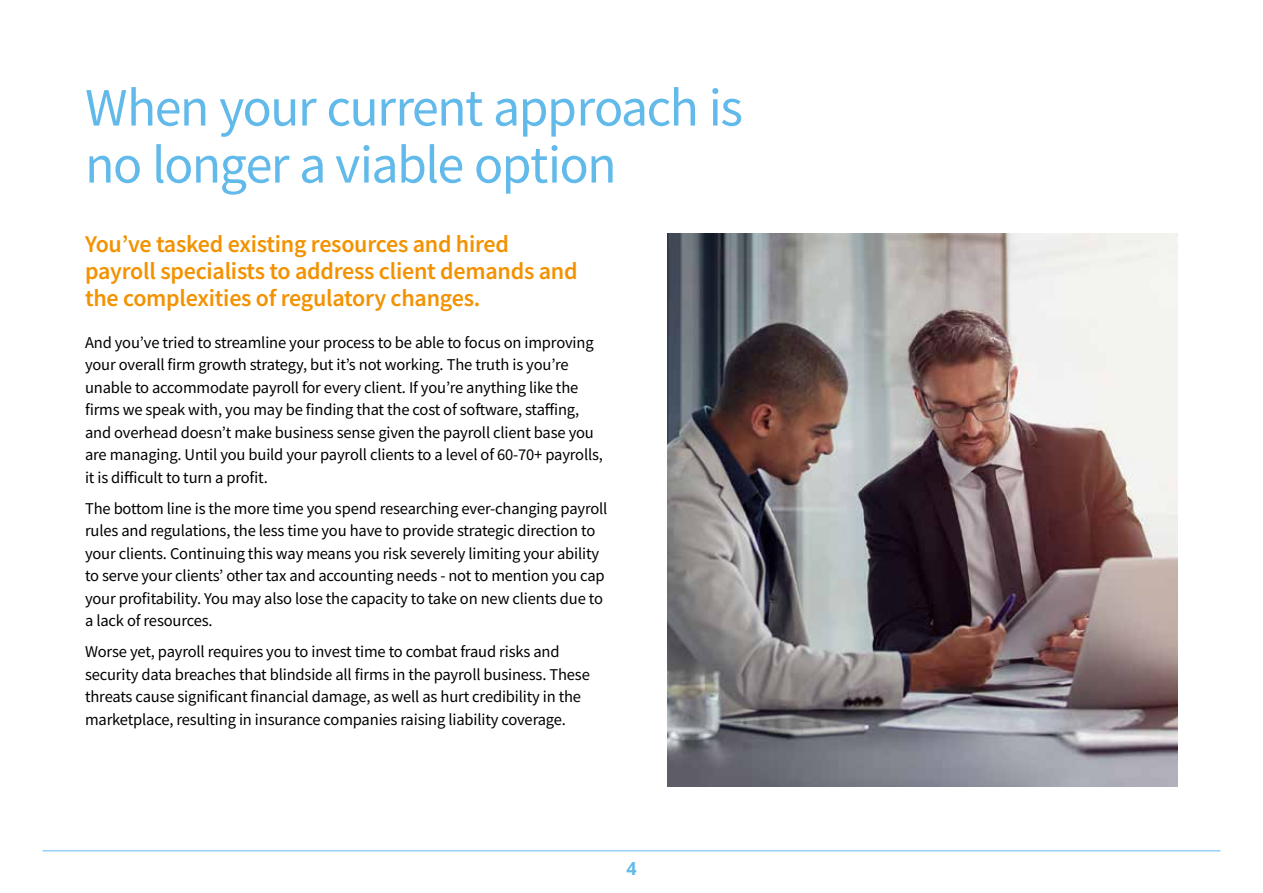
<style>
.page{position:relative;width:1263px;height:893px;background:#fff}
.page>*{position:absolute;margin:0;border:0;box-sizing:border-box;transform-origin:0 0}
.t1{font:54px/57px "Source Sans Pro";letter-spacing:-.03em;color:#62baea}
.t2{font:600 24px/27px "Source Sans Pro";letter-spacing:-.01em;color:#f39200}
.t3{font:700 18px "Open Sans";color:#62baea}
.t4{font:16.5px/22.5px "Source Sans Pro";letter-spacing:-.01em;color:#000}
</style>
<div class="page">
<img style="left:668px;top:234px;width:510px;height:553px">
<hr style="left:43px;top:850px;width:1177px;height:1px;background:#62baea">
<h1 class="t1" style="left:85px;top:79px;width:659px">When your current approach is no longer a viable option</h1>
<h2 class="t2" style="left:85px;top:230px;width:494px">You’ve tasked existing resources and hired payroll specialists to address client demands and the complexities of regulatory changes.</h2>
<p class="t4" style="left:85px;top:331px;width:519px">And you’ve tried to streamline your process to be able to focus on improving your overall firm growth strategy, but it’s not working. The truth is you’re unable to accommodate payroll for every client. If you’re anything like the firms we speak with, you may be finding that the cost of software, staffing, and overhead doesn’t make business sense given the payroll client base you are managing. Until you build your payroll clients to a level of 60-70+ payrolls, it is difficult to turn a profit.</p>
<p class="t4" style="left:85px;top:497px;width:524px">The bottom line is the more time you spend researching ever-changing payroll rules and regulations, the less time you have to provide strategic direction to your clients. Continuing this way means you risk severely limiting your ability to serve your clients’ other tax and accounting needs - not to mention you cap your profitability. You may also lose the capacity to take on new clients due to a lack of resources.</p>
<p class="t4" style="left:85px;top:640px;width:506px">Worse yet, payroll requires you to invest time to combat fraud risks and security data breaches that blindside all firms in the payroll business. These threats cause significant financial damage, as well as hurt credibility in the marketplace, resulting in insurance companies raising liability coverage.</p>
<p class="t3" style="left:626px;top:858px;width:12px">4</p>
</div>
